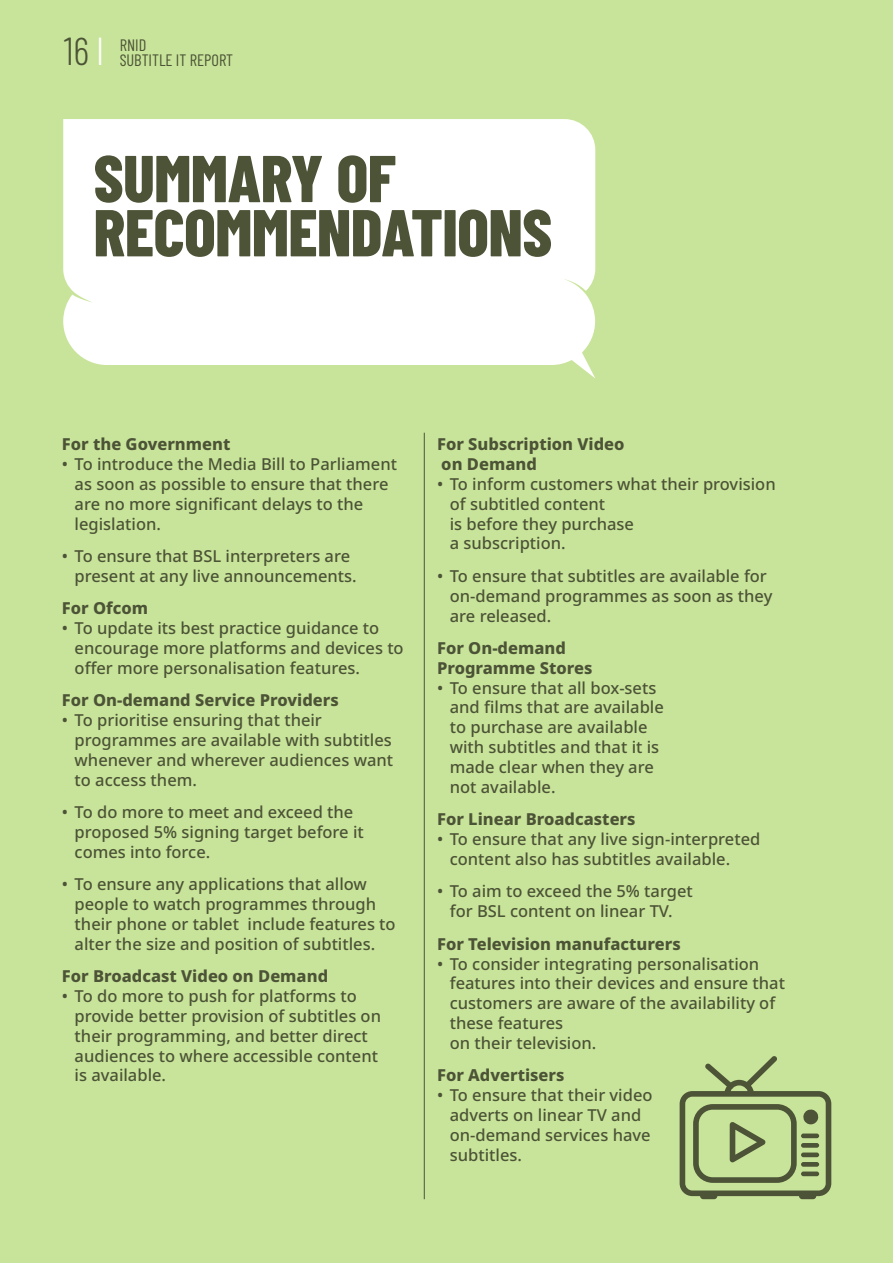
<style>
.page{position:relative;width:893px;height:1263px;background:#c8e49a}
.page>*{position:absolute;margin:0;border:0;box-sizing:border-box;transform-origin:0 0}
.Header_1{font:800 66.15px/54.2px "Barlow Condensed";letter-spacing:-.01em;color:#4c5336}
.Header_1-2{font:300 39px "Barlow Condensed";color:#4c5336}
.Body_text{font:500 16.5px/19.8px "Noto Sans";color:#4c5336}
.Body_text-2{font:800 16.5px/19.8px "Noto Sans";color:#4c5336}
.Header_1-3{font:16.5px/15px "Barlow Condensed";color:#4c5336}
.s1{color:#fff}
</style>
<div class="page">
<div style="left:63px;top:119px;width:532px;height:259px;background:#fff"></div>
<hr style="left:424px;top:433px;width:1px;height:766px;background:#4c5336">
<div style="left:700px;top:1193px;width:17px;height:6px;background:#4c5336;border-radius:3px"></div>
<div style="left:799px;top:1193px;width:17px;height:6px;background:#4c5336;border-radius:3px"></div>
<svg style="left:680px;top:1056px;width:151px;height:140px"></svg>
<p class="Header_1-2" style="left:64px;top:23px;width:41px">16 <span class="s1">l</span></p>
<p class="Header_1-3" style="left:120px;top:36px;width:115px">RNID<br>SUBTITLE IT REPORT</p>
<p class="Header_1" style="left:94px;top:148px;width:460px">SUMMARY OF<br>RECOMMENDATIONS</p>
<p class="Body_text-2" style="left:62px;top:435px;width:170px">For the Government</p>
<p class="Body_text" style="left:75px;top:454px;width:324px;text-indent:-13px">• To introduce the Media Bill to Parliament as soon as possible to ensure that there are no more significant delays to the legislation.</p>
<p class="Body_text" style="left:75px;top:546px;width:284px;text-indent:-13px">• To ensure that BSL interpreters are present at any live announcements.</p>
<p class="Body_text-2" style="left:62px;top:599px;width:88px">For Ofcom</p>
<p class="Body_text" style="left:75px;top:619px;width:331px;text-indent:-13px">• To update its best practice guidance to encourage more platforms and devices to offer more personalisation features.</p>
<p class="Body_text-2" style="left:62px;top:691px;width:278px">For On-demand Service Providers</p>
<p class="Body_text" style="left:75px;top:711px;width:320px;text-indent:-13px">• To prioritise ensuring that their programmes are available with subtitles whenever and wherever audiences want to access them.</p>
<p class="Body_text" style="left:75px;top:803px;width:291px;text-indent:-13px">• To do more to meet and exceed the proposed 5% signing target before it comes into force.</p>
<p class="Body_text" style="left:75px;top:875px;width:323px;text-indent:-13px">• To ensure any applications that allow people to watch programmes through their phone or tablet include features to alter the size and position of subtitles.</p>
<p class="Body_text-2" style="left:62px;top:967px;width:268px">For Broadcast Video on Demand</p>
<p class="Body_text" style="left:75px;top:986px;width:308px;text-indent:-13px">• To do more to push for platforms to provide better provision of subtitles on their programming, and better direct audiences to where accessible content is available.</p>
<p class="Body_text-2" style="left:437px;top:435px;width:189px">For Subscription Video on Demand</p>
<p class="Body_text" style="left:450px;top:474px;width:327px;text-indent:-13px">• To inform customers what their provision of subtitled content<br>is before they purchase<br>a subscription.</p>
<p class="Body_text" style="left:450px;top:566px;width:324px;text-indent:-13px">• To ensure that subtitles are available for on-demand programmes as soon as they are released.</p>
<p class="Body_text-2" style="left:437px;top:638px;width:157px">For On-demand<br>Programme Stores</p>
<p class="Body_text" style="left:450px;top:678px;width:216px;text-indent:-13px">• To ensure that all box-sets and films that are available to purchase are available with subtitles and that it is made clear when they are not available.</p>
<p class="Body_text-2" style="left:437px;top:810px;width:200px">For Linear Broadcasters</p>
<p class="Body_text" style="left:450px;top:829px;width:312px;text-indent:-13px">• To ensure that any live sign-interpreted content also has subtitles available.</p>
<p class="Body_text" style="left:437px;top:882px;width:257px;text-align:center">• To aim to exceed the 5% target for BSL content on linear TV.</p>
<p class="Body_text-2" style="left:437px;top:934px;width:245px">For Television manufacturers</p>
<p class="Body_text" style="left:450px;top:954px;width:337px;text-indent:-13px">• To consider integrating personalisation features into their devices and ensure that customers are aware of the availability of these features<br>on their television.</p>
<p class="Body_text-2" style="left:437px;top:1066px;width:129px">For Advertisers</p>
<p class="Body_text" style="left:450px;top:1085px;width:204px;text-indent:-13px">• To ensure that their video adverts on linear TV and on-demand services have subtitles.</p>
</div>
